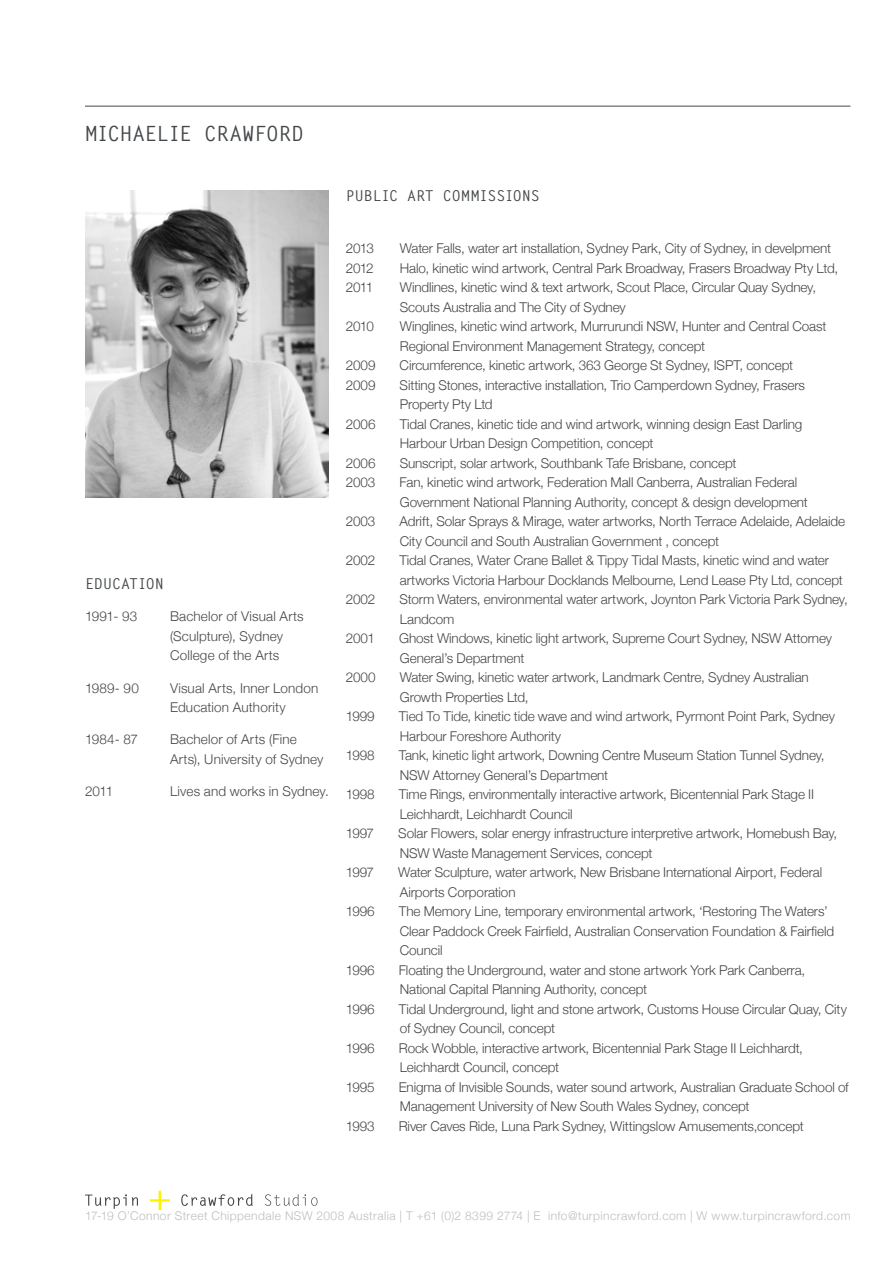
<style>
.page{position:relative;width:893px;height:1263px;background:#fff}
.page>*{position:absolute;margin:0;border:0;box-sizing:border-box;transform-origin:0 0}
.t1{font:700 21px "Letter Gothic Std";letter-spacing:-.025em;color:#444749}
.t2{font:700 15px "Letter Gothic Std";letter-spacing:-.005em;color:#444749}
.t3{font:300 13.5px/19.5px "Helvetica Neue";letter-spacing:-.01em;color:#444749}
.t4{font:300 13.5px/19.5px "Helvetica Neue";letter-spacing:.01em;color:#444749}
.t5{font:300 12px "Helvetica Neue";letter-spacing:.035em;color:#bdbebf}
</style>
<div class="page">
<svg style="left:181px;top:1194px;width:136px;height:12px"></svg>
<svg style="left:150px;top:1191px;width:20px;height:19px"></svg>
<svg style="left:85px;top:1194px;width:53px;height:15px"></svg>
<hr style="left:85px;top:106px;width:765px;height:1px;background:#444749">
<img style="left:85px;top:190px;width:244px;height:307px">
<h1 class="t1" style="left:85px;top:121px;width:220px">MICHAELIE CRAWFORD</h1>
<p class="t2" style="left:85px;top:574px;width:80px">EDUCATION</p>
<p class="t3" style="left:85px;top:606px;width:54px">1991- 93</p>
<p class="t4" style="left:170px;top:606px;width:135px">Bachelor of Visual Arts (Sculpture), Sydney<br>College of the Arts</p>
<p class="t3" style="left:85px;top:678px;width:55px">1989- 90</p>
<p class="t4" style="left:170px;top:678px;width:150px">Visual Arts, Inner London<br>Education Authority</p>
<p class="t3" style="left:85px;top:729px;width:55px">1984- 87</p>
<p class="t4" style="left:170px;top:729px;width:155px">Bachelor of Arts (Fine<br>Arts), University of Sydney</p>
<p class="t3" style="left:85px;top:781px;width:30px">2011</p>
<p class="t4" style="left:170px;top:781px;width:160px">Lives and works in Sydney.</p>
<p class="t2" style="left:346px;top:187px;width:35px">PUBLIC</p>
<p class="t2" style="left:407px;top:187px;width:46px">AR T COMMI</p>
<p class="t2" style="left:487px;top:187px;width:54px">SSIONS</p>
<p class="t3" style="left:346px;top:238px;width:30px">2013</p>
<p class="t3" style="left:400px;top:238px;width:433px">Water Falls, water art installation, Sydney Park, City of Sydney, in develpment</p>
<p class="t3" style="left:346px;top:258px;width:29px">2012</p>
<p class="t3" style="left:400px;top:258px;width:440px">Halo, kinetic wind artwork, Central Park Broadway, Frasers Broadway Pty Ltd,</p>
<p class="t3" style="left:346px;top:277px;width:29px">2011</p>
<p class="t3" style="left:400px;top:277px;width:418px">Windlines, kinetic wind &amp; text artwork, Scout Place, Circular Quay Sydney,<br>Scouts Australia and The City of Sydney</p>
<p class="t3" style="left:346px;top:316px;width:30px">2010</p>
<p class="t3" style="left:400px;top:316px;width:428px">Winglines, kinetic wind artwork, Murrurundi NSW, Hunter and Central Coast<br>Regional Environment Management Strategy, concept</p>
<p class="t3" style="left:346px;top:355px;width:31px">2009</p>
<p class="t3" style="left:400px;top:355px;width:395px">Circumference, kinetic artwork, 363 George St Sydney, ISPT, concept</p>
<p class="t3" style="left:346px;top:375px;width:31px">2009</p>
<p class="t3" style="left:400px;top:375px;width:407px">Sitting Stones, interactive installation, Trio Camperdown Sydney, Frasers<br>Property Pty Ltd</p>
<p class="t3" style="left:346px;top:414px;width:31px">2006</p>
<p class="t3" style="left:400px;top:414px;width:404px">Tidal Cranes, kinetic tide and wind artwork, winning design East Darling<br>Harbour Urban Design Competition, concept</p>
<p class="t3" style="left:346px;top:453px;width:31px">2006</p>
<p class="t3" style="left:400px;top:453px;width:338px">Sunscript, solar artwork, Southbank Tafe Brisbane, concept</p>
<p class="t3" style="left:346px;top:472px;width:31px">2003</p>
<p class="t3" style="left:400px;top:472px;width:410px">Fan, kinetic wind artwork, Federation Mall Canberra, Australian Federal<br>Government National Planning Authority, concept &amp; design development</p>
<p class="t3" style="left:346px;top:511px;width:31px">2003</p>
<p class="t3" style="left:400px;top:511px;width:447px">Adrift, Solar Sprays &amp; Mirage, water artworks, North Terrace Adelaide, Adelaide<br>City Council and South Australian Government , concept</p>
<p class="t3" style="left:346px;top:550px;width:31px">2002</p>
<p class="t3" style="left:399px;top:550px;width:445px">Tidal Cranes, Water Crane Ballet &amp; Tippy Tidal Masts, kinetic wind and water artworks Victoria Harbour Docklands Melbourne, Lend Lease Pty Ltd, concept</p>
<p class="t3" style="left:346px;top:589px;width:31px">2002</p>
<p class="t3" style="left:399px;top:589px;width:450px">Storm Waters, environmental water artwork, Joynton Park Victoria Park Sydney,<br>Landcom</p>
<p class="t3" style="left:346px;top:628px;width:31px">2001</p>
<p class="t3" style="left:399px;top:628px;width:434px">Ghost Windows, kinetic light artwork, Supreme Court Sydney, NSW Attorney<br>General’s Department</p>
<p class="t3" style="left:346px;top:667px;width:31px">2000</p>
<p class="t3" style="left:400px;top:667px;width:411px">Water Swing, kinetic water artwork, Landmark Centre, Sydney Australian<br>Growth Properties Ltd,</p>
<p class="t3" style="left:346px;top:706px;width:30px">1999</p>
<p class="t3" style="left:399px;top:706px;width:438px">Tied To Tide, kinetic tide wave and wind artwork, Pyrmont Point Park, Sydney<br>Harbour Foreshore Authority</p>
<p class="t3" style="left:346px;top:745px;width:30px">1998</p>
<p class="t3" style="left:399px;top:745px;width:427px">Tank, kinetic light artwork, Downing Centre Museum Station Tunnel Sydney,<br>NSW Attorney General’s Department</p>
<p class="t3" style="left:346px;top:784px;width:30px">1998</p>
<p class="t3" style="left:399px;top:784px;width:417px">Time Rings, environmentally interactive artwork, Bicentennial Park Stage II<br>Leichhardt, Leichhardt Council</p>
<p class="t3" style="left:346px;top:823px;width:30px">1997</p>
<p class="t3" style="left:398px;top:823px;width:441px">Solar Flowers, solar energy infrastructure interpretive artwork, Homebush Bay,<br>NSW Waste Management Services, concept</p>
<p class="t3" style="left:346px;top:862px;width:30px">1997</p>
<p class="t3" style="left:398px;top:862px;width:425px">Water Sculpture, water artwork, New Brisbane International Airport, Federal<br>Airports Corporation</p>
<p class="t3" style="left:346px;top:901px;width:30px">1996</p>
<p class="t3" style="left:399px;top:901px;width:437px">The Memory Line, temporary environmental artwork, ‘Restoring The Waters’<br>Clear Paddock Creek Fairfield, Australian Conservation Foundation &amp; Fairfield<br>Council</p>
<p class="t3" style="left:346px;top:960px;width:30px">1996</p>
<p class="t3" style="left:399px;top:960px;width:408px">Floating the Underground, water and stone artwork York Park Canberra,<br>National Capital Planning Authority, concept</p>
<p class="t3" style="left:346px;top:999px;width:30px">1996</p>
<p class="t3" style="left:399px;top:999px;width:450px">Tidal Underground, light and stone artwork, Customs House Circular Quay, City of Sydney Council, concept</p>
<p class="t3" style="left:346px;top:1038px;width:30px">1996</p>
<p class="t3" style="left:399px;top:1038px;width:406px">Rock Wobble, interactive artwork, Bicentennial Park Stage II Leichhardt,<br>Leichhardt Council, concept</p>
<p class="t3" style="left:346px;top:1077px;width:30px">1995</p>
<p class="t3" style="left:399px;top:1077px;width:452px">Enigma of Invisible Sounds, water sound artwork, Australian Graduate School of<br>Management University of New South Wales Sydney, concept</p>
<p class="t3" style="left:346px;top:1116px;width:30px">1993</p>
<p class="t3" style="left:399px;top:1116px;width:406px">River Caves Ride, Luna Park Sydney, Wittingslow Amusements,concept</p>
<p class="t5" style="left:85px;top:1209px;width:767px">17-19 O’Connor Street Chippendale NSW 2008 Australia | T +61 (0)2 8399 2774 | E info@turpincrawford.com | W www.turpincrawford.com</p>
</div>
